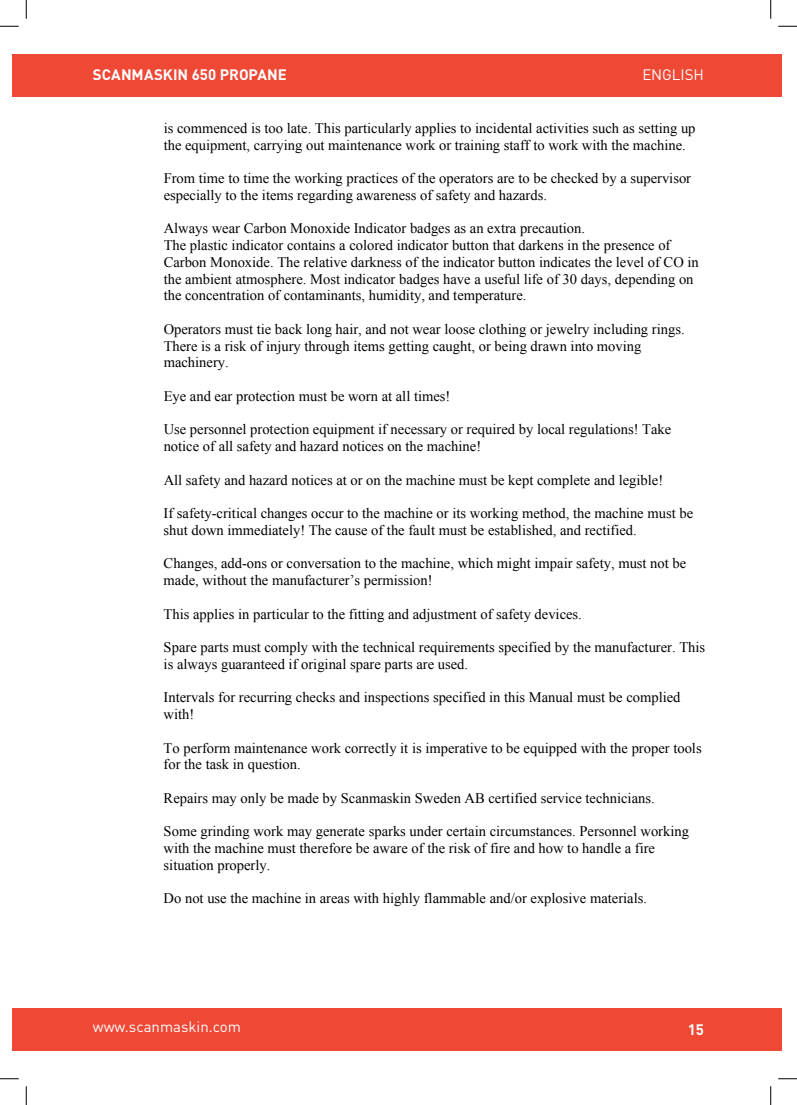
<style>
.page{position:relative;width:797px;height:1105px;background:#fff}
.page>*{position:absolute;margin:0;border:0;box-sizing:border-box;transform-origin:0 0}
.t1{font:15px "DIN Pro";color:#fff}
.t2{font:700 15px "DIN Pro";color:#fff}
.t3{font:14.5px/16.8px "Times New Roman";color:#000001}
</style>
<div class="page">
<div style="left:12px;top:55px;width:769px;height:42px;background:#ef4835"></div>
<div style="left:12px;top:1008px;width:769px;height:42px;background:#ef4835"></div>
<svg style="left:0;top:25px;width:19px;height:2px"></svg>
<svg style="left:778px;top:25px;width:19px;height:2px"></svg>
<svg style="left:0;top:1078px;width:19px;height:1px"></svg>
<svg style="left:778px;top:1078px;width:19px;height:1px"></svg>
<svg style="left:25px;top:0;width:2px;height:19px"></svg>
<svg style="left:25px;top:1086px;width:2px;height:19px"></svg>
<svg style="left:770px;top:0;width:1px;height:19px"></svg>
<svg style="left:770px;top:1086px;width:1px;height:19px"></svg>
<p class="t2" style="left:93px;top:63px;width:195px">SCANMASKIN 650 PROPANE</p>
<p class="t1" style="left:642px;top:62px;width:63px">ENGLISH</p>
<p class="t3" style="left:164px;top:119px;width:533px">is commenced is too late. This particularly applies to incidental activities such as setting up the equipment, carrying out maintenance work or training staff to work with the machine.</p>
<p class="t3" style="left:164px;top:170px;width:529px">From time to time the working practices of the operators are to be checked by a supervisor especially to the items regarding awareness of safety and hazards.</p>
<p class="t3" style="left:164px;top:220px;width:536px">Always wear Carbon Monoxide Indicator badges as an extra precaution.<br>The plastic indicator contains a colored indicator button that darkens in the presence of Carbon Monoxide. The relative darkness of the indicator button indicates the level of CO in the ambient atmosphere. Most indicator badges have a useful life of 30 days, depending on the concentration of contaminants, humidity, and temperature.</p>
<p class="t3" style="left:164px;top:320px;width:522px">Operators must tie back long hair, and not wear loose clothing or jewelry including rings.<br>There is a risk of injury through items getting caught, or being drawn into moving machinery.</p>
<p class="t3" style="left:164px;top:387px;width:288px">Eye and ear protection must be worn at all times!</p>
<p class="t3" style="left:164px;top:421px;width:509px">Use personnel protection equipment if necessary or required by local regulations! Take notice of all safety and hazard notices on the machine!</p>
<p class="t3" style="left:164px;top:471px;width:501px">All safety and hazard notices at or on the machine must be kept complete and legible!</p>
<p class="t3" style="left:164px;top:505px;width:531px">If safety-critical changes occur to the machine or its working method, the machine must be shut down immediately! The cause of the fault must be established, and rectified.</p>
<p class="t3" style="left:164px;top:555px;width:524px">Changes, add-ons or conversation to the machine, which might impair safety, must not be made, without the manufacturer’s permission!</p>
<p class="t3" style="left:164px;top:605px;width:420px">This applies in particular to the fitting and adjustment of safety devices.</p>
<p class="t3" style="left:164px;top:639px;width:543px">Spare parts must comply with the technical requirements specified by the manufacturer. This is always guaranteed if original spare parts are used.</p>
<p class="t3" style="left:164px;top:689px;width:518px">Intervals for recurring checks and inspections specified in this Manual must be complied with!</p>
<p class="t3" style="left:164px;top:739px;width:539px">To perform maintenance work correctly it is imperative to be equipped with the proper tools for the task in question.</p>
<p class="t3" style="left:164px;top:789px;width:492px">Repairs may only be made by Scanmaskin Sweden AB certified service technicians.</p>
<p class="t3" style="left:164px;top:823px;width:527px">Some grinding work may generate sparks under certain circumstances. Personnel working with the machine must therefore be aware of the risk of fire and how to handle a fire situation properly.</p>
<p class="t3" style="left:164px;top:890px;width:485px">Do not use the machine in areas with highly flammable and/or explosive materials.</p>
<p class="t1" style="left:93px;top:1015px;width:150px">www.scanmaskin.com</p>
<p class="t2" style="left:687px;top:1017px;width:18px">15</p>
</div>
